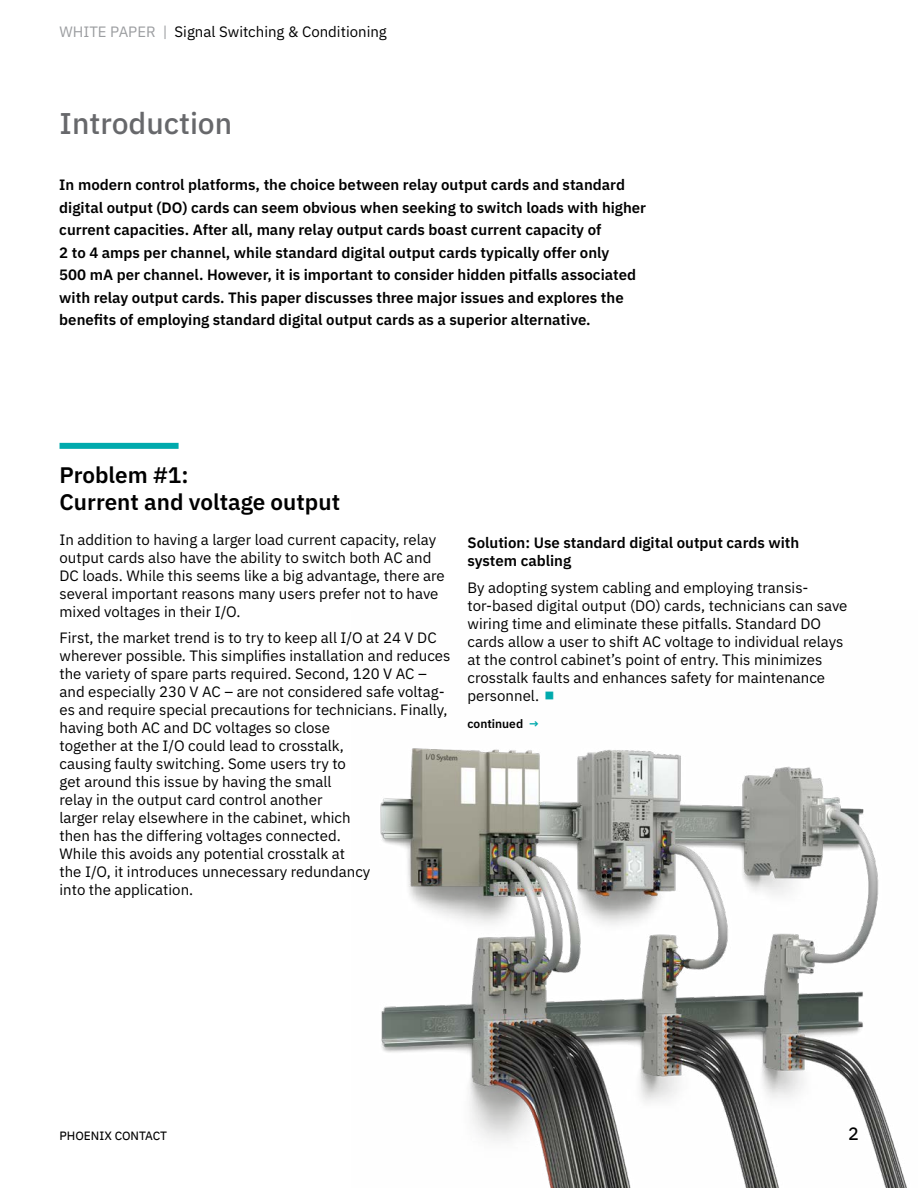
<style>
.page{position:relative;width:918px;height:1188px;background:#fff}
.page>*{position:absolute;margin:0;border:0;box-sizing:border-box;transform-origin:0 0}
.t1{font:500 30px "IBM Plex Sans";color:#67686b}
.t2{font:600 22.5px/27px "IBM Plex Sans";color:#000}
.t3{font:18px "IBM Plex Sans Text";color:#000}
.t4{font:15px/18px "IBM Plex Sans";color:#000}
.t5{font:600 15px/22.5px "IBM Plex Sans";color:#000}
.t6{font:12px "IBM Plex Sans Text";color:#000}
.t7{font:600 12px "IBM Plex Sans";color:#000}
.s1{color:#9b9da0}
.s2{color:#00aaad}
</style>
<div class="page">
<div style="left:60px;top:443px;width:119px;height:6px;background:#00aaad"></div>
<img style="left:380px;top:748px;width:527px;height:440px">
<p class="t4" style="left:60px;top:22px;width:329px"><span class="s1">WHITE PAPER |</span> Signal Switching &amp; Conditioning</p>
<h1 class="t1" style="left:60px;top:100px;width:174px">Introduction</h1>
<p class="t5" style="left:59px;top:172px;width:588px">In modern control platforms, the choice between relay output cards and standard digital output (DO) cards can seem obvious when seeking to switch loads with higher current capacities. After all, many relay output cards boast current capacity of<br>2 to 4 amps per channel, while standard digital output cards typically offer only<br>500 mA per channel. However, it is important to consider hidden pitfalls associated with relay output cards. This paper discusses three major issues and explores the benefits of employing standard digital output cards as a superior alternative.</p>
<h2 class="t2" style="left:60px;top:460px;width:282px">Problem #1:<br>Current and voltage output</h2>
<p class="t4" style="left:60px;top:529px;width:387px">In addition to having a larger load current capacity, relay output cards also have the ability to switch both AC and DC loads. While this seems like a big advantage, there are several important reasons many users prefer not to have mixed voltages in their I/O.</p>
<p class="t4" style="left:60px;top:628px;width:392px">First, the market trend is to try to keep all I/O at 24 V DC wherever possible. This simplifies installation and reduces the variety of spare parts required. Second, 120 V AC – and especially 230 V AC – are not considered safe voltag&shy;es and require special precautions for technicians. Finally, having both AC and DC voltages so close<br>together at the I/O could lead to crosstalk,<br>causing faulty switching. Some users try to<br>get around this issue by having the small<br>relay in the output card control another<br>larger relay elsewhere in the cabinet, which<br>then has the differing voltages connected.<br>While this avoids any potential crosstalk at<br>the I/O, it introduces unnecessary redundancy<br>into the application.</p>
<p class="t5" style="left:468px;top:533px;width:333px;line-height:18px">Solution: Use standard digital output cards with system cabling</p>
<p class="t4" style="left:468px;top:577px;width:382px">By adopting system cabling and employing transis&shy;tor-based digital output (DO) cards, technicians can save wiring time and eliminate these pitfalls. Standard DO cards allow a user to shift AC voltage to individual relays at the control cabinet’s point of entry. This minimizes crosstalk faults and enhances safety for maintenance personnel.</p>
<p class="t7" style="left:468px;top:714px;width:73px">continued <span class="s2">→</span></p>
<p class="t6" style="left:60px;top:1126px;width:109px">PHOENIX CONTACT</p>
<p class="t3" style="left:848px;top:1119px;width:12px">2</p>
</div>
